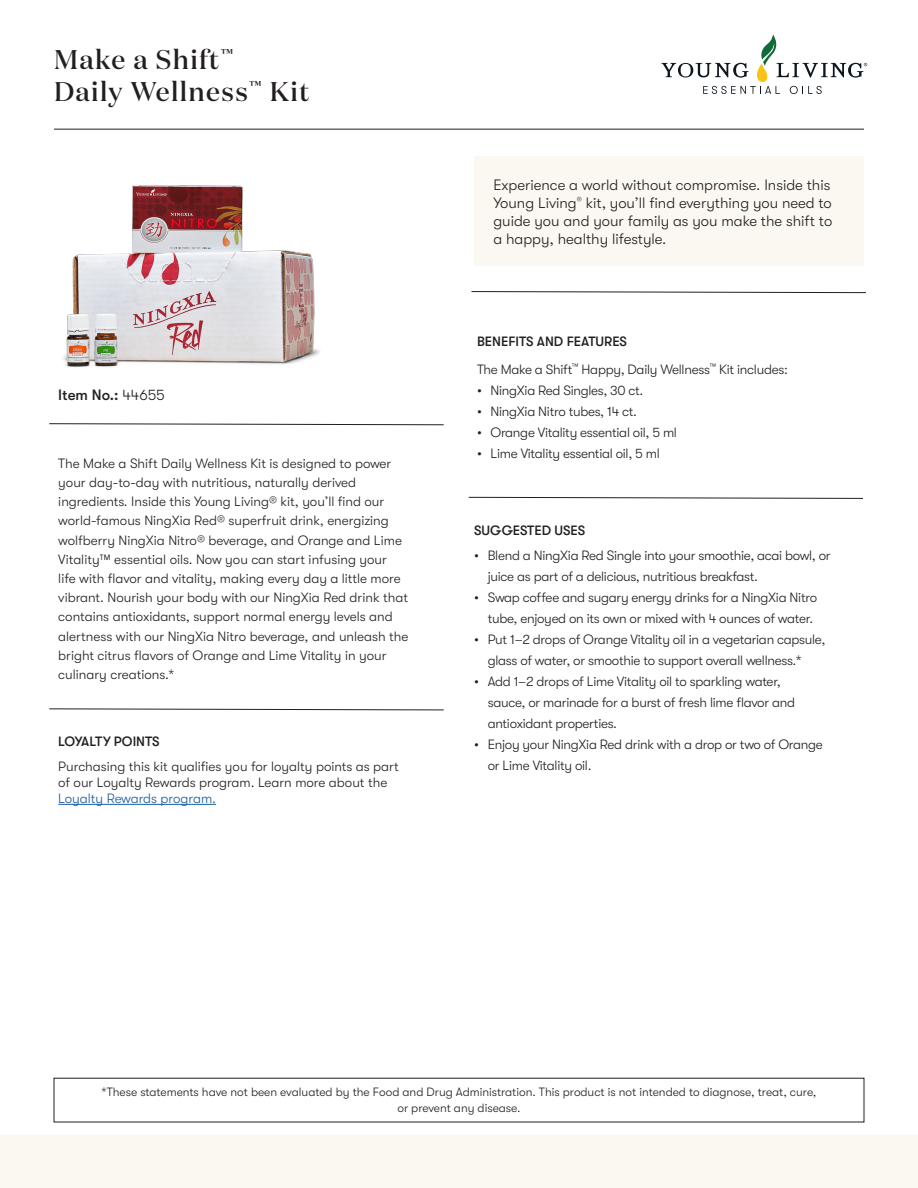
<style>
.page{position:relative;width:918px;height:1188px;background:#fff}
.page>*{position:absolute;margin:0;border:0;box-sizing:border-box;transform-origin:0 0}
.t1{font:500 27px/32.4px "Domaine Display";letter-spacing:.05em;color:#231f20}
.t2{font:300 15px/18px "GT Walsheim";color:#231f20}
.t3{font:500 15px "GT Walsheim Pro";color:#231f20}
.t4{font:300 13.5px/19.2px "GT Walsheim";letter-spacing:-.015em;color:#231f20}
.t5{font:500 13.5px "GT Walsheim Pro";color:#231f20}
.t6{font:300 12px/16.2px "GT Walsheim";color:#231f20;text-align:center}
.s1{font-family:"GT Walsheim";font-weight:300}
.s2{color:#175d9e}
</style>
<div class="page">
<div style="left:474px;top:156px;width:390px;height:110px;background:#fbf8f1"></div>
<svg style="left:468px;top:497px;width:395px;height:2px"></svg>
<svg style="left:49px;top:708px;width:395px;height:2px"></svg>
<svg style="left:471px;top:291px;width:395px;height:2px"></svg>
<svg style="left:49px;top:423px;width:395px;height:2px"></svg>
<hr style="left:58px;top:804px;width:158px;height:1px;background:#175d9e">
<div style="left:0;top:1135px;width:918px;height:53px;background:#fbf8f1"></div>
<hr style="left:54px;top:129px;width:810px;height:1px;background:#231f20">
<img style="left:63px;top:185px;width:257px;height:182px">
<svg style="left:662px;top:35px;width:205px;height:59px"></svg>
<p class="t1" style="left:54px;top:43px;width:257px">Make a Shift<sup>™<br></sup>Daily Wellness<sup>™</sup> Kit</p>
<p class="t3" style="left:58px;top:387px;width:108px">Item No.: <span class="s1">44655</span></p>
<p class="t4" style="left:58px;top:454px;width:352px">The Make a Shift Daily Wellness Kit is designed to power your day-to-day with nutritious, naturally derived ingredients. Inside this Young Living® kit, you’ll find our world-famous NingXia Red® superfruit drink, energizing wolfberry NingXia Nitro® beverage, and Orange and Lime Vitality™ essential oils. Now you can start infusing your<br>life with flavor and vitality, making every day a little more vibrant. Nourish your body with our NingXia Red drink that contains antioxidants, support normal energy levels and alertness with our NingXia Nitro beverage, and unleash the bright citrus flavors of Orange and Lime Vitality in your culinary creations.*</p>
<p class="t5" style="left:58px;top:734px;width:103px">LOYALTY POINTS</p>
<p class="t4" style="left:58px;top:758px;width:342px;line-height:16.2px">Purchasing this kit qualifies you for loyalty points as part of our Loyalty Rewards program. Learn more about the<br><span class="s2">Loyalty Rewards program.</span></p>
<p class="t2" style="left:493px;top:176px;width:340px">Experience a world without compromise. Inside this Young Living<sup>®</sup> kit, you’ll find everything you need to guide you and your family as you make the shift to a happy, healthy lifestyle.</p>
<p class="t5" style="left:477px;top:334px;width:151px">BENEFITS AND FEATURES</p>
<p class="t4" style="left:477px;top:360px;width:312px">The Make a Shift<sup>™</sup> Happy, Daily Wellness<sup>™</sup> Kit includes:</p>
<p class="t4" style="left:477px;top:381px;width:168px">• NingXia Red Singles, 30 ct.</p>
<p class="t4" style="left:477px;top:402px;width:162px">• NingXia Nitro tubes, 14 ct.</p>
<p class="t4" style="left:477px;top:423px;width:201px">• Orange Vitality essential oil, 5 ml</p>
<p class="t4" style="left:477px;top:444px;width:184px">• Lime Vitality essential oil, 5 ml</p>
<p class="t5" style="left:474px;top:523px;width:112px">SUGGESTED USES</p>
<p class="t4" style="left:488px;top:545px;width:345px;line-height:21px;text-indent:-14px">• Blend a NingXia Red Single into your smoothie, acai bowl, or juice as part of a delicious, nutritious breakfast.</p>
<p class="t4" style="left:474px;top:587px;width:344px;line-height:21px;text-align:right">• Swap coffee and sugary energy drinks for a NingXia Nitro tube, enjoyed on its own or mixed with 4 ounces of water.</p>
<p class="t4" style="left:488px;top:629px;width:339px;line-height:21px;text-indent:-14px">• Put 1–2 drops of Orange Vitality oil in a vegetarian capsule, glass of water, or smoothie to support overall wellness.*</p>
<p class="t4" style="left:488px;top:671px;width:309px;line-height:21px;text-indent:-14px">• Add 1–2 drops of Lime Vitality oil to sparkling water, sauce, or marinade for a burst of fresh lime flavor and antioxidant properties.</p>
<p class="t4" style="left:488px;top:734px;width:337px;line-height:21px;text-indent:-14px">• Enjoy your NingXia Red drink with a drop or two of Orange or Lime Vitality oil.</p>
<p class="t6" style="left:102px;top:1084px;width:716px">*These statements have not been evaluated by the Food and Drug Administration. This product is not intended to diagnose, treat, cure, or prevent any disease.</p>
</div>
